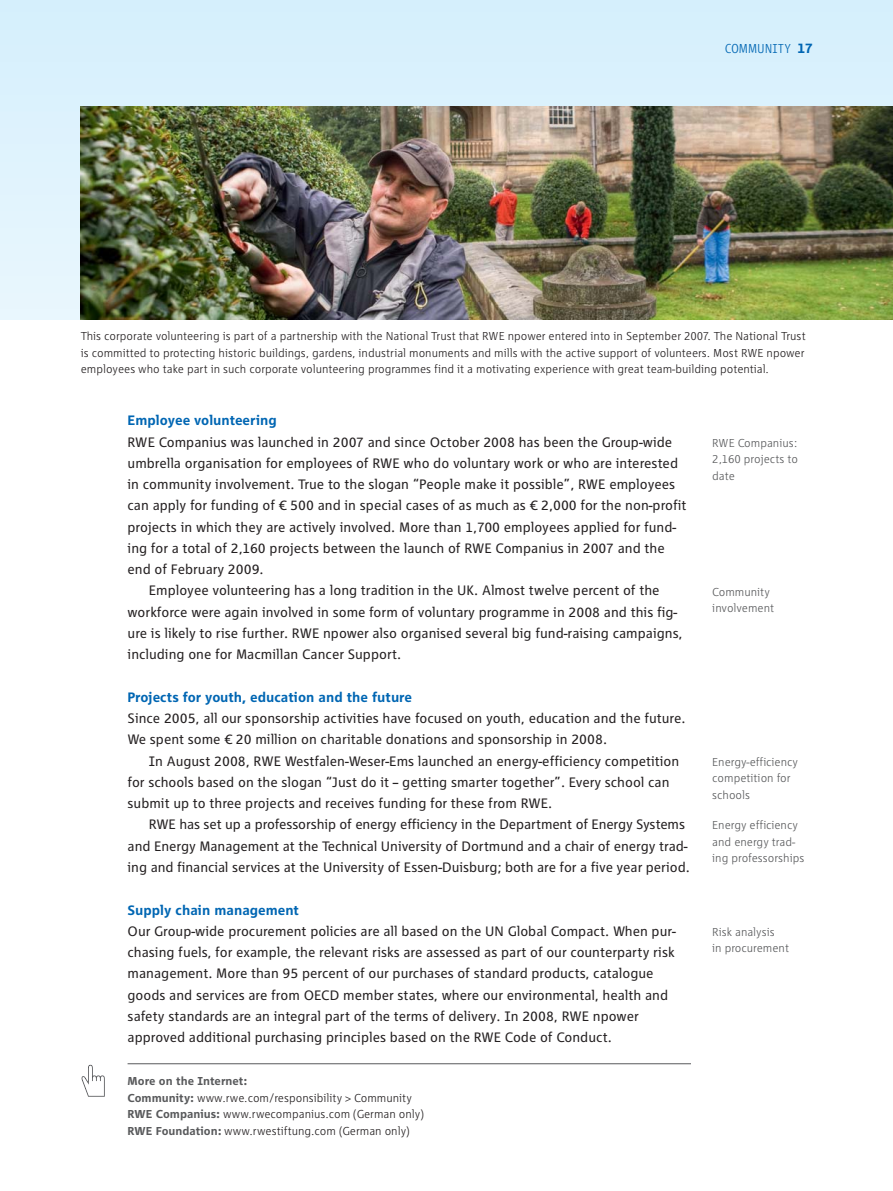
<style>
.page{position:relative;width:893px;height:1191px;background:#fff}
.page>*{position:absolute;margin:0;border:0;box-sizing:border-box;transform-origin:0 0}
.t1{font:14.25px/21.3px "RWE Corporate";color:#231f20}
.t2{font:700 14.25px "RWE Corporate";color:#0066b3}
.t3{font:300 condensed 13.5px "RWE Corporate";color:#0066b3}
.t4{font:300 12px/16.5px "RWE Corporate";color:#231f20;text-align:justify}
.t5{font:300 12px/16.5px "RWE Corporate";color:#58595b}
.s1{font-weight:700;font-stretch:normal;font-size:14.25px}
.s2{font-weight:700;color:#58595b}
</style>
<div class="page">
<div style="left:0;top:0;width:893px;height:319px;background:#d9f1fd"></div>
<img style="left:81px;top:106px;width:812px;height:213px">
<hr style="left:128px;top:1063px;width:563px;height:1px;background:#58595b">
<svg style="left:81px;top:1064px;width:24px;height:32px"></svg>
<p class="t3" style="left:725px;top:44px;width:90px">COMMUNITY <span class="s1">17</span></p>
<p class="t4" style="left:81px;top:329px;width:726px">This corporate volunteering is part of a partnership with the National Trust that RWE npower entered into in September 2007. The National Trust is committed to protecting historic buildings, gardens, industrial monuments and mills with the active support of volunteers. Most RWE npower employees who take part in such corporate volunteering programmes find it a motivating experience with great team-building potential.</p>
<p class="t2" style="left:128px;top:415px;width:151px">Employee volunteering</p>
<p class="t1" style="left:128px;top:432px;width:546px">RWE Companius was launched in 2007 and since October 2008 has been the Group-wide</p>
<p class="t1" style="left:128px;top:453px;width:552px">umbrella organisation for employees of RWE who do voluntary work or who are interested</p>
<p class="t1" style="left:128px;top:475px;width:549px">in community involvement. True to the slogan “People make it possible”, RWE employees</p>
<p class="t1" style="left:128px;top:496px;width:560px">can apply for funding of € 500 and in special cases of as much as € 2,000 for the non-profit</p>
<p class="t1" style="left:128px;top:517px;width:550px">projects in which they are actively involved. More than 1,700 employees applied for fund-</p>
<p class="t1" style="left:128px;top:538px;width:539px">ing for a total of 2,160 projects between the launch of RWE Companius in 2007 and the</p>
<p class="t1" style="left:128px;top:560px;width:138px">end of February 2009.</p>
<p class="t1" style="left:149px;top:581px;width:512px">Employee volunteering has a long tradition in the UK. Almost twelve percent of the</p>
<p class="t1" style="left:128px;top:602px;width:551px">workforce were again involved in some form of voluntary programme in 2008 and this fig-</p>
<p class="t1" style="left:128px;top:623px;width:556px">ure is likely to rise further. RWE npower also organised several big fund-raising campaigns,</p>
<p class="t1" style="left:128px;top:645px;width:275px">including one for Macmillan Cancer Support.</p>
<p class="t2" style="left:128px;top:691px;width:286px">Projects for youth, education and the future</p>
<p class="t1" style="left:128px;top:708px;width:559px">Since 2005, all our sponsorship activities have focused on youth, education and the future.<br>We spent some € 20 million on charitable donations and sponsorship in 2008.</p>
<p class="t1" style="left:128px;top:751px;width:553px;text-indent:21px">In August 2008, RWE Westfalen-Weser-Ems launched an energy-efficiency competition for schools based on the slogan “Just do it – getting smarter together”. Every school can submit up to three projects and receives funding for these from RWE.</p>
<p class="t1" style="left:128px;top:815px;width:564px;text-indent:21px">RWE has set up a professorship of energy efficiency in the Department of Energy Systems and Energy Management at the Technical University of Dortmund and a chair of energy trad&shy;ing and financial services at the University of Essen-Duisburg; both are for a five year period.</p>
<p class="t2" style="left:128px;top:904px;width:173px">Supply chain management</p>
<p class="t1" style="left:128px;top:921px;width:550px">Our Group-wide procurement policies are all based on the UN Global Compact. When pur&shy;chasing fuels, for example, the relevant risks are assessed as part of our counterparty risk management. More than 95 percent of our purchases of standard products, catalogue goods and services are from OECD member states, where our environmental, health and safety standards are an integral part of the terms of delivery. In 2008, RWE npower approved additional purchasing principles based on the RWE Code of Conduct.</p>
<p class="t5" style="left:712px;top:435px;width:87px;text-align:justify">RWE Companius:<br>2,160 projects to date</p>
<p class="t5" style="left:712px;top:584px;width:63px">Community involvement</p>
<p class="t5" style="left:712px;top:754px;width:87px">Energy-efficiency competition for schools</p>
<p class="t5" style="left:712px;top:818px;width:94px">Energy efficiency and energy trad&shy;ing professorships</p>
<p class="t5" style="left:712px;top:924px;width:78px">Risk analysis<br>in procurement</p>
<p class="t4" style="left:128px;top:1074px;width:298px;text-align:left"><span class="s2">More on the Internet:<br>Community:</span> www.rwe.com/responsibility &gt; Community <span class="s2">RWE Companius:</span> www.rwecompanius.com (German only)<br><span class="s2">RWE Foundation:</span> www.rwestiftung.com (German only)</p>
</div>
